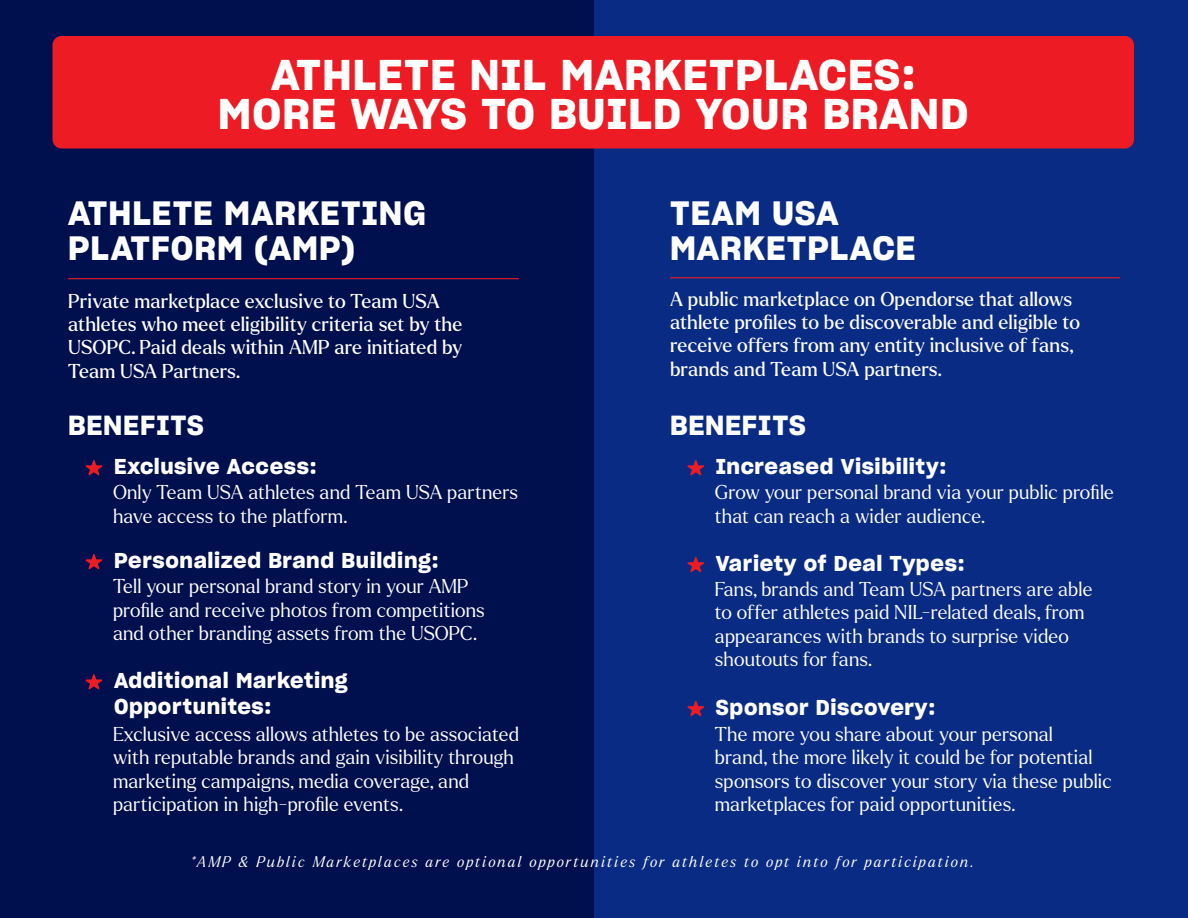
<style>
.page{position:relative;width:1188px;height:918px;background:#fff}
.page>*{position:absolute;margin:0;border:0;box-sizing:border-box;transform-origin:0 0}
.t1{font:42px/39px "Sharp Grotesk Semi Bold 20";letter-spacing:.03em;color:#fff;text-align:center}
.t2{font:33px/34.5px "Sharp Grotesk Semi Bold 20";letter-spacing:.03em;color:#fff}
.t3{font:27px "Sharp Grotesk Semi Bold 20";letter-spacing:.03em;color:#fff}
.t4{font:21px/25.2px "Sharp Grotesk Semi Bold 20";letter-spacing:.03em;color:#fff}
.t5{font:300 19.5px/23.4px "Larken";letter-spacing:.01em;color:#fff}
.t6{font:19.5px/23.4px "Larken";letter-spacing:.01em;color:#fff}
.t7{font:italic 300 15px "Larken";letter-spacing:.125em;color:#fff}
</style>
<div class="page">
<div style="left:0;top:0;width:594px;height:918px;background:#000f4d"></div>
<div style="left:594px;top:0;width:594px;height:918px;background:#0a2b84"></div>
<svg style="left:86px;top:460px;width:16px;height:15px"></svg>
<svg style="left:687px;top:460px;width:17px;height:15px"></svg>
<svg style="left:86px;top:554px;width:16px;height:15px"></svg>
<svg style="left:687px;top:557px;width:17px;height:15px"></svg>
<svg style="left:86px;top:674px;width:16px;height:16px"></svg>
<svg style="left:687px;top:701px;width:17px;height:15px"></svg>
<hr style="left:68px;top:278px;width:451px;height:1px;background:#ed1c24">
<hr style="left:670px;top:277px;width:450px;height:1px;background:#ed1c24">
<div style="left:52px;top:36px;width:1082px;height:112px;background:#ed1c24;border-radius:9px"></div>
<p class="t1" style="left:218px;top:52px;width:752px">ATHLETE NIL MARKETPLACES:<br>MORE WAYS TO BUILD YOUR BRAND</p>
<p class="t2" style="left:68px;top:194px;width:359px">ATHLETE MARKETING<br>PLATFORM (AMP)</p>
<p class="t2" style="left:670px;top:194px;width:247px">TEAM USA<br>MARKETPLACE</p>
<p class="t6" style="left:68px;top:289px;width:396px">Private marketplace exclusive to Team USA athletes who meet eligibility criteria set by the USOPC. Paid deals within AMP are initiated by Team USA Partners.</p>
<p class="t6" style="left:670px;top:287px;width:412px">A public marketplace on Opendorse that allows athlete profiles to be discoverable and eligible to receive offers from any entity inclusive of fans, brands and Team USA partners.</p>
<p class="t3" style="left:68px;top:403px;width:137px">BENEFITS</p>
<p class="t3" style="left:670px;top:403px;width:137px">BENEFITS</p>
<p class="t4" style="left:114px;top:453px;width:204px">Exclusive Access:</p>
<p class="t5" style="left:113px;top:480px;width:406px">Only Team USA athletes and Team USA partners have access to the platform.</p>
<p class="t4" style="left:114px;top:547px;width:326px">Personalized Brand Building:</p>
<p class="t5" style="left:113px;top:574px;width:373px">Tell your personal brand story in your AMP profile and receive photos from competitions and other branding assets from the USOPC.</p>
<p class="t4" style="left:114px;top:667px;width:235px">Additional Marketing<br>Opportunites:</p>
<p class="t5" style="left:113px;top:722px;width:408px">Exclusive access allows athletes to be associated with reputable brands and gain visibility through marketing campaigns, media coverage, and participation in high-profile events.</p>
<p class="t4" style="left:716px;top:453px;width:232px">Increased Visibility:</p>
<p class="t5" style="left:715px;top:480px;width:401px">Grow your personal brand via your public profile that can reach a wider audience.</p>
<p class="t4" style="left:716px;top:550px;width:250px">Variety of Deal Types:</p>
<p class="t5" style="left:715px;top:577px;width:379px">Fans, brands and Team USA partners are able to offer athletes paid NIL-related deals, from appearances with brands to surprise video shoutouts for fans.</p>
<p class="t4" style="left:716px;top:694px;width:221px">Sponsor Discovery:</p>
<p class="t5" style="left:715px;top:722px;width:399px">The more you share about your personal<br>brand, the more likely it could be for potential sponsors to discover your story via these public marketplaces for paid opportunities.</p>
<p class="t7" style="left:190px;top:853px;width:785px">*AMP &amp; Public Marketplaces are optional opportunities for athletes to opt into for participation.</p>
</div>
